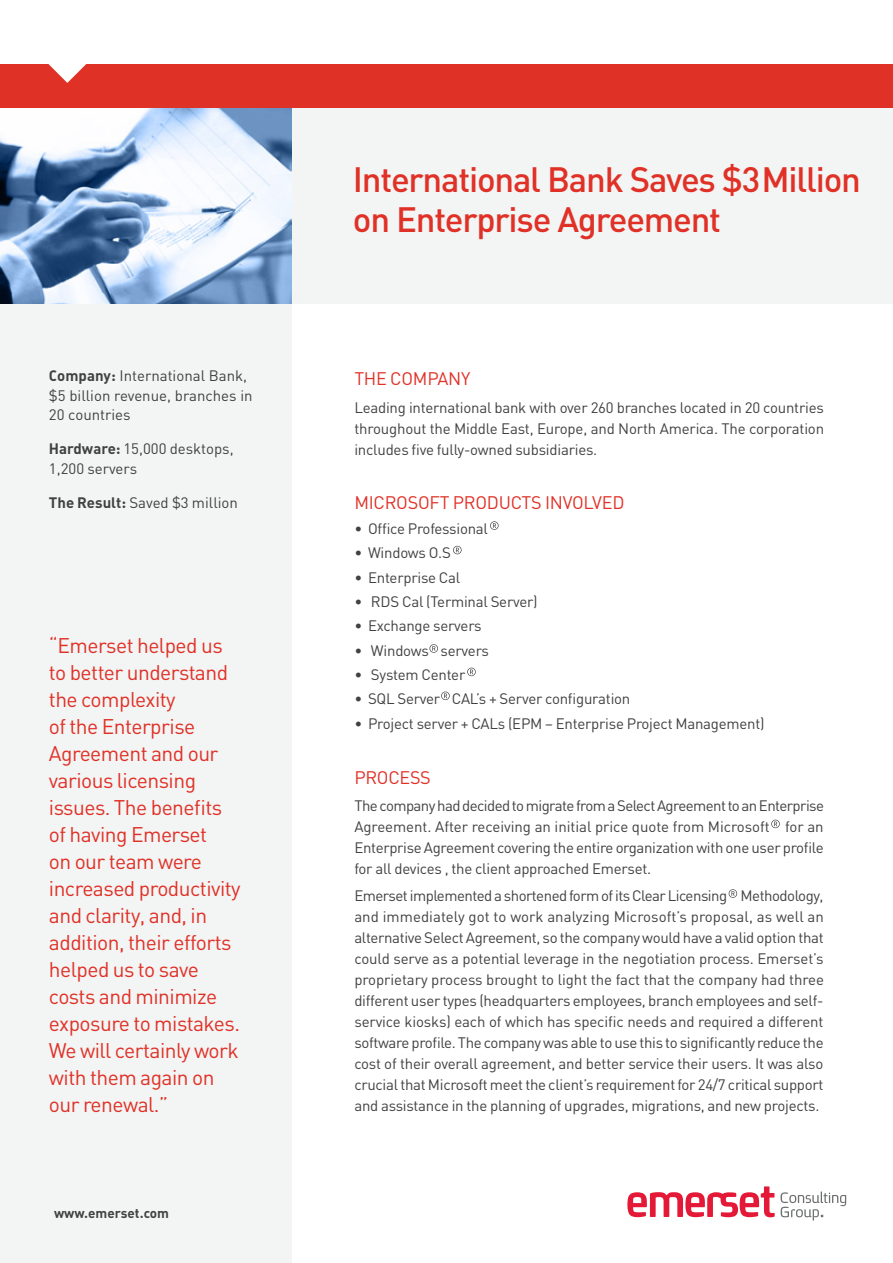
<style>
.page{position:relative;width:893px;height:1263px;background:#fff}
.page>*{position:absolute;margin:0;border:0;box-sizing:border-box;transform-origin:0 0}
.t1{font:500 34.8px/39.5px "DIN";letter-spacing:-.035em;color:#e03127}
.t2{font:21px/27px "DIN";letter-spacing:-.025em;color:#e03127}
.t3{font:18px "DIN";letter-spacing:-.015em;color:#e03127}
.t4{font:15px/21px "DIN";letter-spacing:-.015em;color:#414142;text-align:justify}
.t5{font:13.5px "DIN Bold Alternate";color:#414142}
.s1{font-family:"DIN Bold Alternate"}
</style>
<div class="page">
<div style="left:0;top:108px;width:893px;height:196px;background:#f3f4f4"></div>
<div style="left:0;top:304px;width:291px;height:959px;background:#f3f4f4"></div>
<div style="left:0;top:64px;width:893px;height:43px;background:#e03127"></div>
<svg style="left:48px;top:64px;width:38px;height:19px"></svg>
<img style="left:0;top:108px;width:292px;height:195px">
<svg style="left:627px;top:1186px;width:219px;height:34px"></svg>
<svg style="left:490px;top:521px;width:9px;height:9px"></svg>
<svg style="left:453px;top:546px;width:9px;height:8px"></svg>
<svg style="left:429px;top:644px;width:9px;height:9px"></svg>
<svg style="left:467px;top:668px;width:9px;height:8px"></svg>
<svg style="left:441px;top:691px;width:9px;height:9px"></svg>
<svg style="left:771px;top:820px;width:9px;height:8px"></svg>
<svg style="left:729px;top:889px;width:8px;height:9px"></svg>
<p class="t4" style="left:49px;top:365px;width:205px;line-height:19.6px;text-align:left"><span class="s1">Company:</span> International Bank, $5 billion revenue, branches in<br>20 countries</p>
<p class="t4" style="left:49px;top:439px;width:186px;line-height:19.5px"><span class="s1">Hardware:</span> 15,000 desktops,<br>1,200 servers</p>
<p class="t4" style="left:49px;top:492px;width:191px"><span class="s1">The Result:</span> Saved $3 million</p>
<p class="t2" style="left:49px;top:631px;width:193px">“Emerset helped us to better understand the complexity<br>of the Enterprise<br>Agreement and our various licensing issues. The benefits of having Emerset<br>on our team were increased productivity and clarity, and, in addition, their efforts helped us to save costs and minimize exposure to mistakes.<br>We will certainly work with them again on our renewal.”</p>
<p class="t5" style="left:54px;top:1204px;width:117px">www.emerset.com</p>
<h1 class="t1" style="left:353px;top:159px;width:509px">International Bank Saves $3 Million on Enterprise Agreement</h1>
<p class="t3" style="left:354px;top:368px;width:118px">THE COMPANY</p>
<p class="t4" style="left:354px;top:396px;width:471px">Leading international bank with over 260 branches located in 20 countries throughout the Middle East, Europe, and North America. The corporation includes five fully-owned subsidiaries.</p>
<p class="t3" style="left:354px;top:492px;width:272px">MICROSOFT PRODUCTS INVOLVED</p>
<p class="t4" style="left:354px;top:518px;width:135px">• Office Professional</p>
<p class="t4" style="left:354px;top:542px;width:98px">• Windows O.S</p>
<p class="t4" style="left:354px;top:566px;width:108px">• Enterprise Cal</p>
<p class="t4" style="left:354px;top:591px;width:185px">• RDS Cal (Terminal Server)</p>
<p class="t4" style="left:354px;top:615px;width:129px">• Exchange servers</p>
<p class="t4" style="left:354px;top:639px;width:136px">• Windows servers</p>
<p class="t4" style="left:354px;top:664px;width:112px">• System Center</p>
<p class="t4" style="left:354px;top:688px;width:278px">• SQL Server CAL’s + Server configuration</p>
<p class="t4" style="left:354px;top:713px;width:412px">• Project server + CALs (EPM – Enterprise Project Management)</p>
<p class="t3" style="left:354px;top:766px;width:78px">PROCESS</p>
<p class="t4" style="left:354px;top:795px;width:471px">The company had decided to migrate from a Select Agreement to an Enterprise Agreement. After receiving an initial price quote from Microsoft for an Enterprise Agreement covering the entire organization with one user profile for all devices , the client approached Emerset.</p>
<p class="t4" style="left:354px;top:885px;width:471px">Emerset implemented a shortened form of its Clear Licensing Methodology, and immediately got to work analyzing Microsoft’s proposal, as well an alternative Select Agreement, so the company would have a valid option that could serve as a potential leverage in the negotiation process. Emerset’s proprietary process brought to light the fact that the company had three different user types (headquarters employees, branch employees and self&shy;service kiosks) each of which has specific needs and required a different software profile. The company was able to use this to significantly reduce the cost of their overall agreement, and better service their users. It was also crucial that Microsoft meet the client’s requirement for 24/7 critical support and assistance in the planning of upgrades, migrations, and new projects.</p>
</div>
